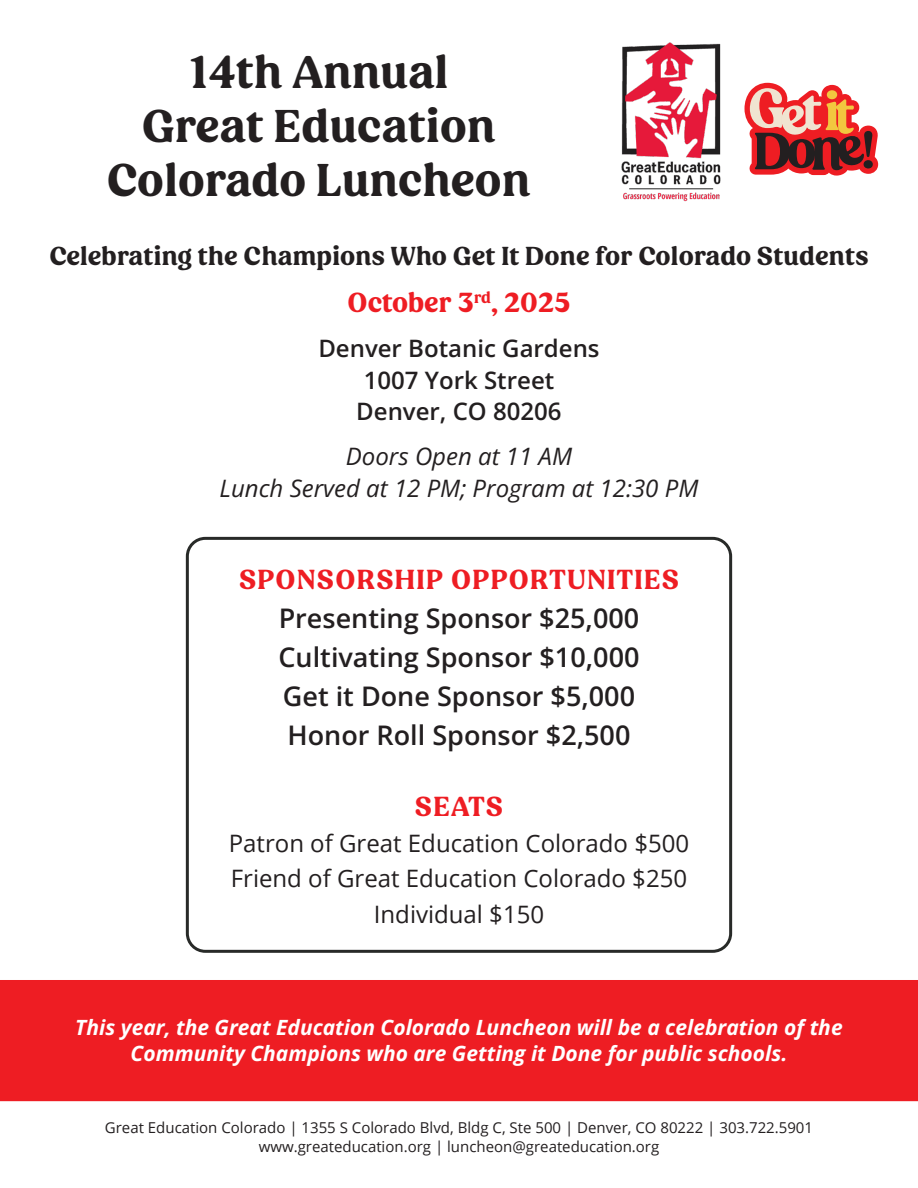
<style>
.page{position:relative;width:918px;height:1188px;background:#fff}
.page>*{position:absolute;margin:0;border:0;box-sizing:border-box;transform-origin:0 0}
.t1{font:700 45px/54px "Peachi";letter-spacing:.01em;color:#231f20;text-align:center}
.t2{font:600 27px "Open Sans";color:#231f20}
.t3{font:700 27px "Peachi";letter-spacing:.05em;color:#ee1d23}
.t4{font:700 27px "Peachi";color:#ee1d23}
.t5{font:700 25.5px "Peachi";letter-spacing:.01em;color:#231f20}
.t6{font:24px "Open Sans";color:#231f20}
.t7{font:italic 24px "Open Sans";color:#231f20}
.t8{font:600 24px "Open Sans";color:#231f20}
.t9{font:italic 700 21px/25.5px "Open Sans";color:#fff;text-align:center}
.t10{font:15px/19.5px "Open Sans";color:#231f20;text-align:center}
</style>
<div class="page">
<div style="left:186px;top:537px;width:546px;height:416px;border:3px solid #282a28;border-radius:18px"></div>
<div style="left:0;top:980px;width:918px;height:121px;background:#ee1d23"></div>
<img style="left:621px;top:42px;width:100px;height:160px">
<svg style="left:745px;top:83px;width:133px;height:93px"></svg>
<p class="t1" style="left:107px;top:46px;width:425px">14th Annual<br>Great Education<br>Colorado Luncheon</p>
<p class="t5" style="left:49px;top:241px;width:821px">Celebrating the Champions Who Get It Done for Colorado Students</p>
<p class="t4" style="left:348px;top:287px;width:224px">October 3<sup>rd</sup>, 2025</p>
<p class="t8" style="left:318px;top:332px;width:283px">Denver Botanic Gardens</p>
<p class="t8" style="left:364px;top:364px;width:192px">1007 York Street</p>
<p class="t8" style="left:356px;top:395px;width:207px">Denver, CO 80206</p>
<p class="t7" style="left:346px;top:440px;width:228px">Doors Open at 11 AM</p>
<p class="t7" style="left:220px;top:471px;width:480px">Lunch Served at 12 PM; Program at 12:30 PM</p>
<p class="t3" style="left:239px;top:563px;width:441px">SPONSORSHIP OPPORTUNITIES</p>
<p class="t2" style="left:279px;top:599px;width:362px">Presenting Sponsor $25,000</p>
<p class="t2" style="left:279px;top:638px;width:363px">Cultivating Sponsor $10,000</p>
<p class="t2" style="left:283px;top:678px;width:354px">Get it Done Sponsor $5,000</p>
<p class="t2" style="left:288px;top:717px;width:345px">Honor Roll Sponsor $2,500</p>
<p class="t3" style="left:415px;top:791px;width:90px">SEATS</p>
<p class="t6" style="left:229px;top:827px;width:462px">Patron of Great Education Colorado $500</p>
<p class="t6" style="left:231px;top:862px;width:458px">Friend of Great Education Colorado $250</p>
<p class="t6" style="left:374px;top:898px;width:172px">Individual $150</p>
<p class="t9" style="left:75px;top:1015px;width:769px">This year, the Great Education Colorado Luncheon will be a celebration of the<br>Community Champions who are Getting it Done for public schools.</p>
<p class="t10" style="left:105px;top:1117px;width:710px">Great Education Colorado | 1355 S Colorado Blvd, Bldg C, Ste 500 | Denver, CO 80222 | 303.722.5901 www.greateducation.org | luncheon@greateducation.org</p>
</div>
